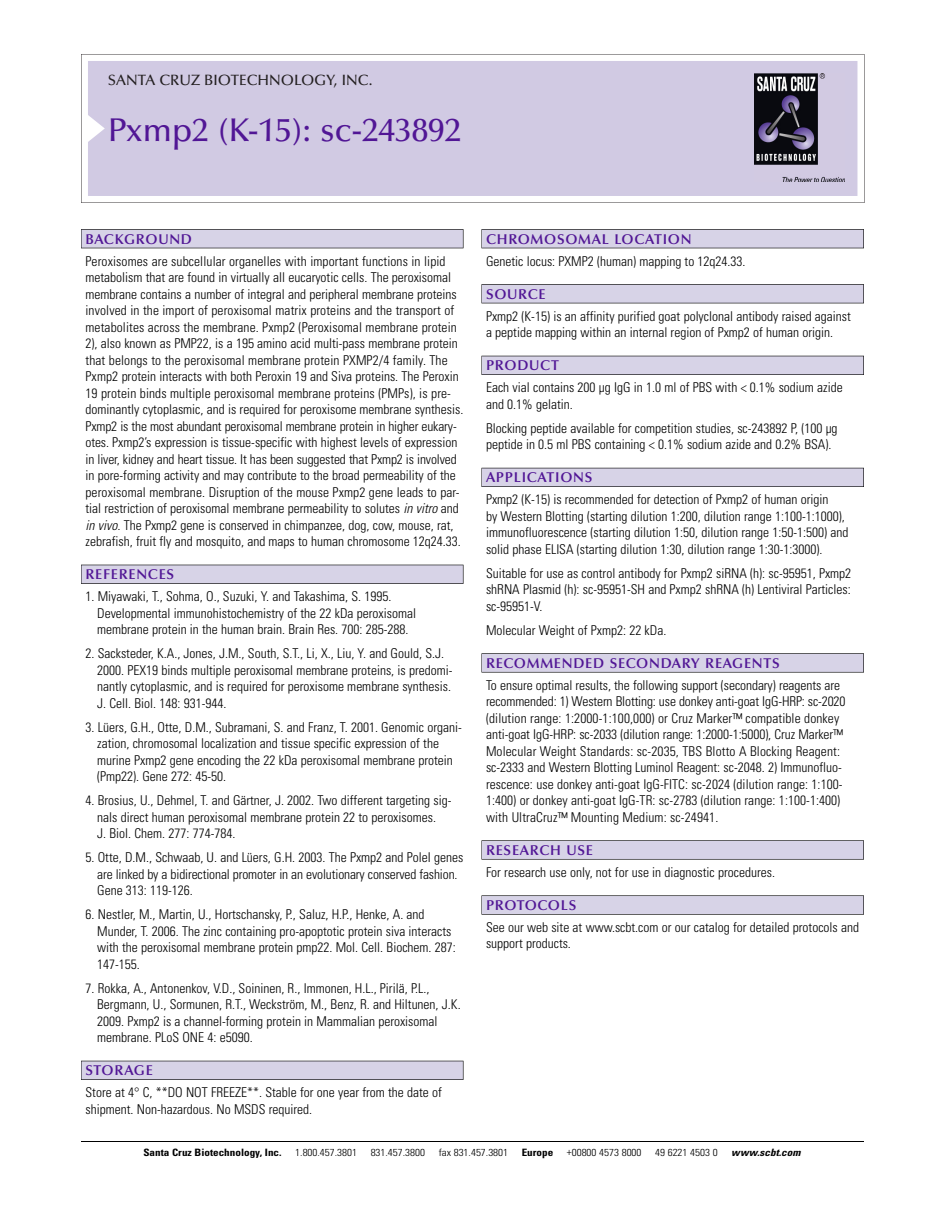
<style>
.page{position:relative;width:945px;height:1215px;background:#fff}
.page>*{position:absolute;margin:0;border:0;box-sizing:border-box;transform-origin:0 0}
.t1{font:500 33px "Optima";color:#511695}
.t2{font:500 15px "Optima";color:#231f20}
.t3{font:600 14.25px "Optima";letter-spacing:.05em;color:#511695}
.t4{font:300 condensed 13.5px/16.5px "Univers";color:#000}
.t5{font:300 condensed 10.2px "Univers";color:#000;scale:1.1 1}
.t6{font:700 condensed 10.2px "Univers";color:#000;scale:1.1 1}
.t7{font:italic 700 condensed 10.2px "Univers";letter-spacing:.005em;color:#000;scale:1.1 1}
.s1{font-style:italic}
</style>
<div class="page">
<svg style="left:81px;top:54px;width:783px;height:149px"></svg>
<div style="left:88px;top:61px;width:769px;height:135px;background:#d1cae3"></div>
<img style="left:755px;top:74px;width:90px;height:108px">
<div style="left:81px;top:229px;width:382px;height:19px;background:#525156"></div>
<div style="left:81px;top:230px;width:382px;height:18px;background:#d7d3e7"></div>
<div style="left:81px;top:565px;width:382px;height:19px;background:#515055"></div>
<div style="left:81px;top:565px;width:382px;height:18px;background:#d7d3e7"></div>
<div style="left:81px;top:1061px;width:382px;height:19px;background:#525158"></div>
<div style="left:81px;top:1061px;width:382px;height:18px;background:#d7d3e7"></div>
<div style="left:482px;top:229px;width:382px;height:19px;background:#525156"></div>
<div style="left:482px;top:230px;width:381px;height:18px;background:#d7d3e7"></div>
<div style="left:482px;top:284px;width:382px;height:19px;background:#525155"></div>
<div style="left:482px;top:285px;width:381px;height:18px;background:#d7d3e7"></div>
<div style="left:482px;top:356px;width:382px;height:19px;background:#525158"></div>
<div style="left:482px;top:356px;width:381px;height:18px;background:#d7d3e7"></div>
<div style="left:482px;top:468px;width:382px;height:19px;background:#54535a"></div>
<div style="left:482px;top:468px;width:381px;height:18px;background:#d7d3e7"></div>
<svg style="left:482px;top:653px;width:382px;height:20px"></svg>
<div style="left:482px;top:654px;width:381px;height:18px;background:#d7d3e7"></div>
<div style="left:482px;top:840px;width:382px;height:20px;background:#626263"></div>
<div style="left:482px;top:841px;width:381px;height:18px;background:#d7d3e7"></div>
<div style="left:482px;top:895px;width:382px;height:20px;background:#616161"></div>
<div style="left:482px;top:896px;width:381px;height:18px;background:#d7d3e7"></div>
<hr style="left:81px;top:1141px;width:783px;height:1px;background:#000">
<p class="t2" style="left:108px;top:74px;width:266px">SANTA CRUZ BIOTECHNOLOGY, INC.</p>
<h1 class="t1" style="left:108px;top:117px;width:355px">Pxmp2 (K-15): sc-243892</h1>
<p class="t3" style="left:86px;top:233px;width:108px">BACKGROUND</p>
<p class="t4" style="left:86px;top:254px;width:379px">Peroxisomes are subcellular organelles with important functions in lipid metabolism that are found in virtually all eucaryotic cells. The peroxisomal membrane contains a number of integral and peripheral membrane proteins involved in the import of peroxisomal matrix proteins and the transport of metabolites across the membrane. Pxmp2 (Peroxisomal membrane protein 2), also known as PMP22, is a 195 amino acid multi-pass membrane protein that belongs to the peroxisomal membrane protein PXMP2/4 family. The Pxmp2 protein interacts with both Peroxin 19 and Siva proteins. The Peroxin 19 protein binds multiple peroxisomal membrane proteins (PMPs), is pre&shy;dominantly cytoplasmic, and is required for peroxisome membrane synthesis.<br>Pxmp2 is the most abundant peroxisomal membrane protein in higher eukary&shy;otes. Pxmp2’s expression is tissue-specific with highest levels of expression in liver, kidney and heart tissue. It has been suggested that Pxmp2 is involved in pore-forming activity and may contribute to the broad permeability of the peroxisomal membrane. Disruption of the mouse Pxmp2 gene leads to par&shy;tial restriction of peroxisomal membrane permeability to solutes <span class="s1">in vitro</span> and <span class="s1">in vivo.</span> The Pxmp2 gene is conserved in chimpanzee, dog, cow, mouse, rat, zebrafish, fruit fly and mosquito, and maps to human chromosome 12q24.33.</p>
<p class="t3" style="left:86px;top:569px;width:90px">REFERENCES</p>
<p class="t4" style="left:97px;top:589px;width:320px;text-indent:-12px">1. Miyawaki, T., Sohma, O., Suzuki, Y. and Takashima, S. 1995.<br>Developmental immunohistochemistry of the 22 kDa peroxisomal membrane protein in the human brain. Brain Res. 700: 285-288.</p>
<p class="t4" style="left:97px;top:646px;width:357px;text-indent:-12px">2. Sacksteder, K.A., Jones, J.M., South, S.T., Li, X., Liu, Y. and Gould, S.J.<br>2000. PEX19 binds multiple peroxisomal membrane proteins, is predomi&shy;nantly cytoplasmic, and is required for peroxisome membrane synthesis.<br>J. Cell. Biol. 148: 931-944.</p>
<p class="t4" style="left:97px;top:720px;width:366px;text-indent:-12px">3. Lüers, G.H., Otte, D.M., Subramani, S. and Franz, T. 2001. Genomic organi&shy;zation, chromosomal localization and tissue specific expression of the murine Pxmp2 gene encoding the 22 kDa peroxisomal membrane protein (Pmp22). Gene 272: 45-50.</p>
<p class="t4" style="left:97px;top:793px;width:356px;text-indent:-12px">4. Brosius, U., Dehmel, T. and Gärtner, J. 2002. Two different targeting sig&shy;nals direct human peroxisomal membrane protein 22 to peroxisomes.<br>J. Biol. Chem. 277: 774-784.</p>
<p class="t4" style="left:97px;top:850px;width:368px;text-indent:-12px">5. Otte, D.M., Schwaab, U. and Lüers, G.H. 2003. The Pxmp2 and PoleI genes are linked by a bidirectional promoter in an evolutionary conserved fashion.<br>Gene 313: 119-126.</p>
<p class="t4" style="left:97px;top:907px;width:360px;text-indent:-12px">6. Nestler, M., Martin, U., Hortschansky, P., Saluz, H.P., Henke, A. and Munder, T. 2006. The zinc containing pro-apoptotic protein siva interacts with the peroxisomal membrane protein pmp22. Mol. Cell. Biochem. 287:<br>147-155.</p>
<p class="t4" style="left:97px;top:981px;width:365px;text-indent:-12px">7. Rokka, A., Antonenkov, V.D., Soininen, R., Immonen, H.L., Pirilä, P.L., Bergmann, U., Sormunen, R.T., Weckström, M., Benz, R. and Hiltunen, J.K.<br>2009. Pxmp2 is a channel-forming protein in Mammalian peroxisomal membrane. PLoS ONE 4: e5090.</p>
<p class="t3" style="left:86px;top:1065px;width:69px">STORAGE</p>
<p class="t4" style="left:86px;top:1085px;width:358px">Store at 4° C, **DO NOT FREEZE**. Stable for one year from the date of shipment. Non-hazardous. No MSDS required.</p>
<p class="t3" style="left:486px;top:233px;width:207px">CHROMOSOMAL LOCATION</p>
<p class="t4" style="left:486px;top:254px;width:261px">Genetic locus: PXMP2 (human) mapping to 12q24.33.</p>
<p class="t3" style="left:486px;top:288px;width:61px">SOURCE</p>
<p class="t4" style="left:486px;top:309px;width:366px">Pxmp2 (K-15) is an affinity purified goat polyclonal antibody raised against a peptide mapping within an internal region of Pxmp2 of human origin.</p>
<p class="t3" style="left:486px;top:360px;width:74px">PRODUCT</p>
<p class="t4" style="left:486px;top:380px;width:358px">Each vial contains 200 µg IgG in 1.0 ml of PBS with &lt; 0.1% sodium azide and 0.1% gelatin.</p>
<p class="t4" style="left:486px;top:421px;width:353px">Blocking peptide available for competition studies, sc-243892 P, (100 µg peptide in 0.5 ml PBS containing &lt; 0.1% sodium azide and 0.2% BSA).</p>
<p class="t3" style="left:486px;top:472px;width:108px">APPLICATIONS</p>
<p class="t4" style="left:486px;top:492px;width:364px">Pxmp2 (K-15) is recommended for detection of Pxmp2 of human origin<br>by Western Blotting (starting dilution 1:200, dilution range 1:100-1:1000), immunofluorescence (starting dilution 1:50, dilution range 1:50-1:500) and solid phase ELISA (starting dilution 1:30, dilution range 1:30-1:3000).</p>
<p class="t4" style="left:486px;top:566px;width:367px;text-align:justify">Suitable for use as control antibody for Pxmp2 siRNA (h): sc-95951, Pxmp2 shRNA Plasmid (h): sc-95951-SH and Pxmp2 shRNA (h) Lentiviral Particles: sc-95951-V.</p>
<p class="t4" style="left:486px;top:623px;width:182px">Molecular Weight of Pxmp2: 22 kDa.</p>
<p class="t3" style="left:486px;top:657px;width:295px">RECOMMENDED SECONDARY REAGENTS</p>
<p class="t4" style="left:486px;top:678px;width:361px">To ensure optimal results, the following support (secondary) reagents are recommended: 1) Western Blotting: use donkey anti-goat IgG-HRP: sc-2020 (dilution range: 1:2000-1:100,000) or Cruz Marker™ compatible donkey anti-goat IgG-HRP: sc-2033 (dilution range: 1:2000-1:5000), Cruz Marker™ Molecular Weight Standards: sc-2035, TBS Blotto A Blocking Reagent: sc-2333 and Western Blotting Luminol Reagent: sc-2048. 2) Immunofluo&shy;rescence: use donkey anti-goat IgG-FITC: sc-2024 (dilution range: 1:100- 1:400) or donkey anti-goat IgG-TR: sc-2783 (dilution range: 1:100-1:400) with UltraCruz™ Mounting Medium: sc-24941.</p>
<p class="t3" style="left:486px;top:844px;width:109px">RESEARCH USE</p>
<p class="t4" style="left:486px;top:865px;width:290px">For research use only, not for use in diagnostic procedures.</p>
<p class="t3" style="left:486px;top:899px;width:92px">PROTOCOLS</p>
<p class="t4" style="left:486px;top:920px;width:375px">See our web site at www.scbt.com or our catalog for detailed protocols and support products.</p>
<p class="t6" style="left:143px;top:1148px;width:127px">Santa Cruz Biotechnology, Inc.</p>
<p class="t5" style="left:295px;top:1148px;width:58px">1.800.457.3801</p>
<p class="t5" style="left:371px;top:1148px;width:51px">831.457.3800</p>
<p class="t5" style="left:439px;top:1148px;width:65px">fax 831.457.3801</p>
<p class="t6" style="left:522px;top:1148px;width:30px">Europe</p>
<p class="t5" style="left:567px;top:1148px;width:69px">+00800 4573 8000</p>
<p class="t5" style="left:655px;top:1148px;width:58px">49 6221 4503 0</p>
<p class="t7" style="left:731px;top:1148px;width:64px">www.scbt.com</p>
</div>
